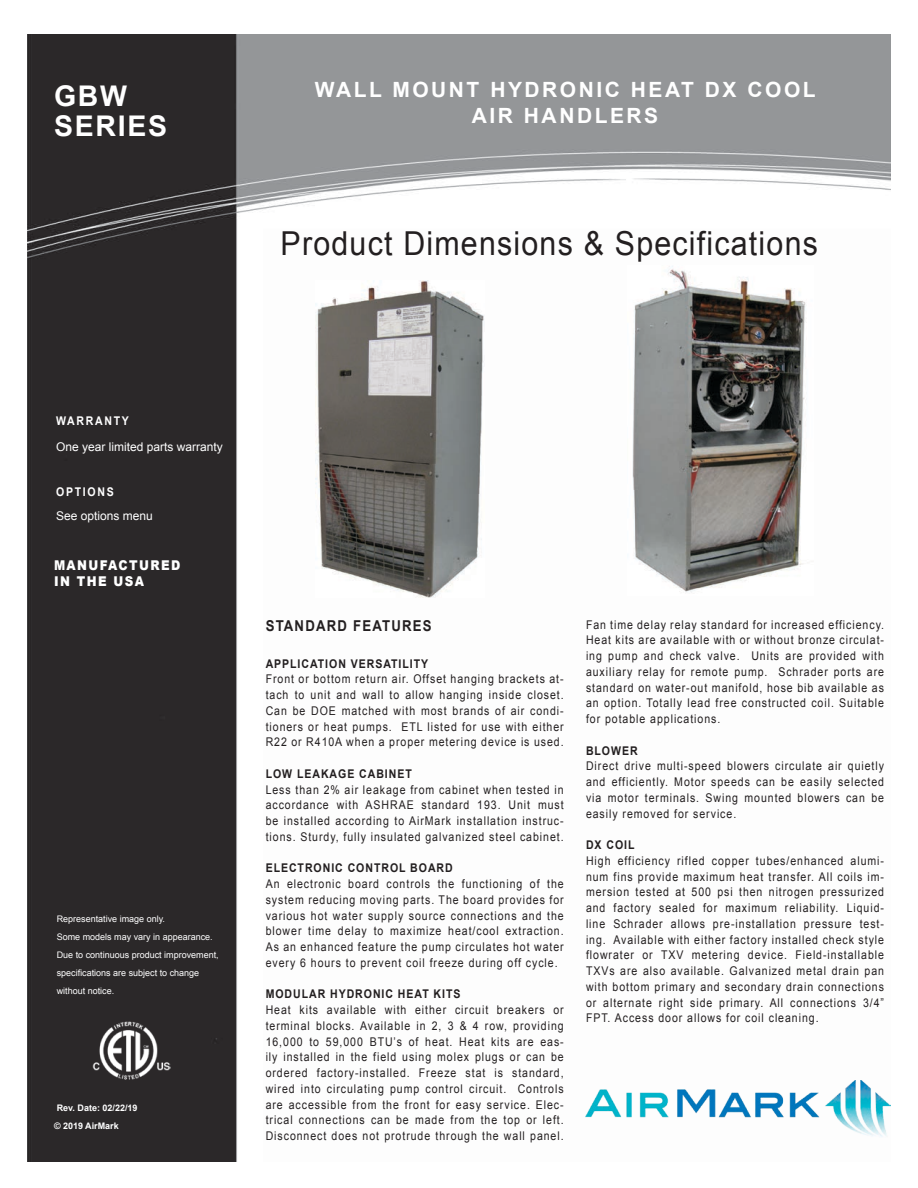
<style>
.page{position:relative;width:918px;height:1188px;background:#fff}
.page>*{position:absolute;margin:0;border:0;box-sizing:border-box;transform-origin:0 0}
.t1{font:33px "Arial";letter-spacing:.04em;color:#231f20;scale:.92 1}
.t2{font:700 28.5px/30px "Arial";letter-spacing:.06em;color:#fff}
.t3{font:700 21px/25.5px "Arial";letter-spacing:.12em;color:#fff;text-align:center}
.t4{font:700 15px "Arial";letter-spacing:.09em;color:#231f20;scale:.88 1}
.t5{font:900 13.5px/16.2px "Arial";letter-spacing:.12em;color:#fff;scale:.88 1}
.t6{font:12px/15.8px "Arial";letter-spacing:.09em;color:#231f20;text-align:justify;scale:.88 1}
.t7{font:700 12px "Arial";letter-spacing:.09em;color:#231f20;scale:.88 1}
.t8{font:12px "Arial";color:#fff}
.t9{font:700 12px "Arial";letter-spacing:.16em;color:#fff;scale:.88 1}
.t10{font:9px/18px "Arial";color:#fff}
.t11{font:700 9px/18.6px "Arial";color:#fff}
</style>
<div class="page">
<img style="left:27px;top:35px;width:864px;height:1126px">
<img style="left:585px;top:1080px;width:306px;height:58px">
<img style="left:315px;top:281px;width:170px;height:316px">
<img style="left:627px;top:266px;width:186px;height:330px">
<img style="left:93px;top:1020px;width:78px;height:61px">
<h2 class="t2" style="left:54px;top:82px;width:115px">GBW<br>SERIES</h2>
<h3 class="t3" style="left:315px;top:78px;width:502px">WALL MOUNT HYDRONIC HEAT DX COOL<br>AIR HANDLERS</h3>
<h1 class="t1" style="left:281px;top:222px;width:586px">Product Dimensions &amp; Specifications</h1>
<p class="t9" style="left:56px;top:412px;width:84px">WARRANTY</p>
<p class="t8" style="left:56px;top:439px;width:168px">One year limited parts warranty</p>
<p class="t9" style="left:56px;top:484px;width:67px">OPTIONS</p>
<p class="t8" style="left:56px;top:508px;width:98px">See options menu</p>
<p class="t5" style="left:54px;top:556px;width:145px">MANUFACTURED<br>IN THE USA</p>
<p class="t10" style="left:57px;top:910px;width:164px">Representative image only.<br>Some models may vary in appearance.<br>Due to continuous product improvement, specifications are subject to change without notice.</p>
<p class="t11" style="left:54px;top:1098px;width:85px">Rev. Date: 02/22/19 © 2019 AirMark</p>
<p class="t4" style="left:266px;top:616px;width:190px">STANDARD FEATURES</p>
<p class="t7" style="left:266px;top:655px;width:186px">APPLICATION VERSATILITY</p>
<p class="t6" style="left:266px;top:671px;width:340px">Front or bottom return air. Offset hanging brackets at&shy;tach to unit and wall to allow hanging inside closet.<br>Can be DOE matched with most brands of air condi&shy;tioners or heat pumps. ETL listed for use with either R22 or R410A when a proper metering device is used.</p>
<p class="t7" style="left:266px;top:766px;width:168px">LOW LEAKAGE CABINET</p>
<p class="t6" style="left:266px;top:782px;width:340px">Less than 2% air leakage from cabinet when tested in accordance with ASHRAE standard 193. Unit must be installed according to AirMark installation instruc&shy;tions. Sturdy, fully insulated galvanized steel cabinet.</p>
<p class="t7" style="left:266px;top:860px;width:214px">ELECTRONIC CONTROL BOARD</p>
<p class="t6" style="left:266px;top:876px;width:340px">An electronic board controls the functioning of the system reducing moving parts. The board provides for various hot water supply source connections and the blower time delay to maximize heat/cool extraction.<br>As an enhanced feature the pump circulates hot water every 6 hours to prevent coil freeze during off cycle.</p>
<p class="t7" style="left:266px;top:986px;width:223px">MODULAR HYDRONIC HEAT KITS</p>
<p class="t6" style="left:266px;top:1002px;width:340px">Heat kits available with either circuit breakers or terminal blocks. Available in 2, 3 &amp; 4 row, providing 16,000 to 59,000 BTU’s of heat. Heat kits are eas&shy;ily installed in the field using molex plugs or can be ordered factory-installed. Freeze stat is standard, wired into circulating pump control circuit. Controls are accessible from the front for easy service. Elec&shy;trical connections can be made from the top or left.<br>Disconnect does not protrude through the wall panel.</p>
<p class="t6" style="left:586px;top:617px;width:340px">Fan time delay relay standard for increased efficiency.<br>Heat kits are available with or without bronze circulat&shy;ing pump and check valve. Units are provided with auxiliary relay for remote pump. Schrader ports are standard on water-out manifold, hose bib available as an option. Totally lead free constructed coil. Suitable for potable applications.</p>
<p class="t7" style="left:586px;top:742px;width:60px">BLOWER</p>
<p class="t6" style="left:586px;top:758px;width:340px">Direct drive multi-speed blowers circulate air quietly and efficiently. Motor speeds can be easily selected via motor terminals. Swing mounted blowers can be easily removed for service.</p>
<p class="t7" style="left:586px;top:837px;width:57px">DX COIL</p>
<p class="t6" style="left:586px;top:853px;width:340px">High efficiency rifled copper tubes/enhanced alumi&shy;num fins provide maximum heat transfer. All coils im&shy;mersion tested at 500 psi then nitrogen pressurized and factory sealed for maximum reliability. Liquid&shy;line Schrader allows pre-installation pressure test&shy;ing. Available with either factory installed check style flowrater or TXV metering device. Field-installable TXVs are also available. Galvanized metal drain pan with bottom primary and secondary drain connections or alternate right side primary. All connections 3/4” FPT. Access door allows for coil cleaning.</p>
</div>
